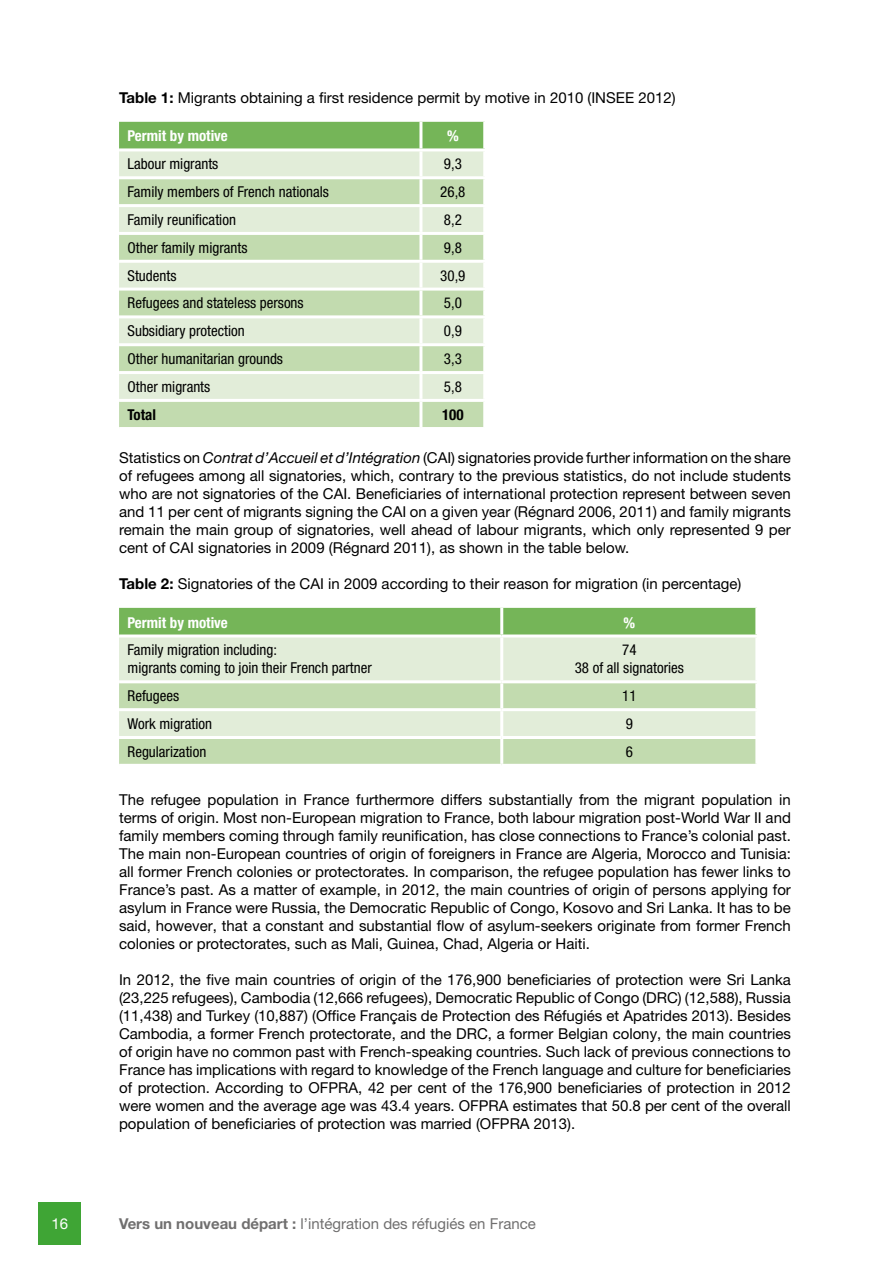
<style>
.page{position:relative;width:893px;height:1263px;background:#fff}
.page>*{position:absolute;margin:0;border:0;box-sizing:border-box;transform-origin:0 0}
.t1{font:15px/18px "Helvetica Neue CE";color:#000;text-align:justify}
.t2{font:condensed 15px/18px "Helvetica Neue CE";color:#000}
.t3{font:15px "Helvetica Neue CE";color:#706f6f}
.t4{font:700 condensed 15px "Helvetica Neue CE";color:#fff}
.t5{font:700 condensed 15px "Helvetica Neue CE";color:#000}
.t6{font:15px "Helvetica Neue CE";color:#fff}
.s1{font-weight:700}
.s2{font-style:italic}
</style>
<div class="page">
<div style="left:119px;top:122px;width:364px;height:26px;background:#75b558"></div>
<div style="left:119px;top:151px;width:364px;height:25px;background:#e2edd9"></div>
<svg style="left:119px;top:179px;width:364px;height:248px;background:#d0e3c2"></svg>
<hr style="left:419px;top:122px;width:3px;height:26px;background:#fff">
<hr style="left:419px;top:151px;width:3px;height:25px;background:#fff">
<hr style="left:419px;top:179px;width:3px;height:25px;background:#fff">
<hr style="left:119px;top:204px;width:302px;height:3px;background:#fff">
<hr style="left:421px;top:204px;width:65px;height:3px;background:#fff">
<hr style="left:419px;top:207px;width:3px;height:25px;background:#fff">
<hr style="left:119px;top:232px;width:302px;height:3px;background:#fff">
<hr style="left:421px;top:232px;width:65px;height:3px;background:#fff">
<hr style="left:419px;top:235px;width:3px;height:25px;background:#fff">
<hr style="left:119px;top:260px;width:302px;height:3px;background:#fff">
<hr style="left:421px;top:260px;width:65px;height:3px;background:#fff">
<hr style="left:419px;top:263px;width:3px;height:25px;background:#fff">
<hr style="left:119px;top:288px;width:302px;height:3px;background:#fff">
<hr style="left:421px;top:288px;width:65px;height:3px;background:#fff">
<hr style="left:419px;top:291px;width:3px;height:24px;background:#fff">
<hr style="left:119px;top:315px;width:302px;height:3px;background:#fff">
<hr style="left:421px;top:315px;width:65px;height:3px;background:#fff">
<hr style="left:419px;top:318px;width:3px;height:25px;background:#fff">
<hr style="left:119px;top:343px;width:302px;height:3px;background:#fff">
<hr style="left:421px;top:343px;width:65px;height:3px;background:#fff">
<hr style="left:419px;top:346px;width:3px;height:25px;background:#fff">
<hr style="left:119px;top:371px;width:302px;height:3px;background:#fff">
<hr style="left:421px;top:371px;width:65px;height:3px;background:#fff">
<hr style="left:419px;top:374px;width:3px;height:25px;background:#fff">
<hr style="left:119px;top:399px;width:302px;height:3px;background:#fff">
<hr style="left:421px;top:399px;width:65px;height:3px;background:#fff">
<hr style="left:419px;top:402px;width:3px;height:25px;background:#fff">
<div style="left:119px;top:608px;width:636px;height:26px;background:#75b558"></div>
<div style="left:119px;top:637px;width:636px;height:43px;background:#e2edd9"></div>
<svg style="left:119px;top:683px;width:636px;height:81px;background:#cde1bd"></svg>
<hr style="left:500px;top:608px;width:3px;height:26px;background:#fff">
<hr style="left:500px;top:637px;width:3px;height:43px;background:#fff">
<hr style="left:500px;top:683px;width:3px;height:25px;background:#fff">
<hr style="left:119px;top:708px;width:383px;height:3px;background:#fff">
<hr style="left:502px;top:708px;width:256px;height:3px;background:#fff">
<hr style="left:500px;top:711px;width:3px;height:25px;background:#fff">
<hr style="left:119px;top:736px;width:383px;height:3px;background:#fff">
<hr style="left:502px;top:736px;width:256px;height:3px;background:#fff">
<hr style="left:500px;top:739px;width:3px;height:25px;background:#fff">
<div style="left:39px;top:1202px;width:42px;height:42px;background:#3fa535"></div>
<p class="t1" style="left:119px;top:89px;width:558px"><span class="s1">Table 1:</span> Migrants obtaining a first residence permit by motive in 2010 (INSEE 2012)</p>
<p class="t4" style="left:128px;top:127px;width:102px">Permit by motive</p>
<p class="t4" style="left:447px;top:127px;width:13px">%</p>
<p class="t2" style="left:128px;top:156px;width:92px">Labour migrants</p>
<p class="t2" style="left:444px;top:156px;width:19px">9,3</p>
<p class="t2" style="left:128px;top:183px;width:203px">Family members of French nationals</p>
<p class="t2" style="left:440px;top:183px;width:27px">26,8</p>
<p class="t2" style="left:128px;top:211px;width:110px">Family reunification</p>
<p class="t2" style="left:444px;top:211px;width:19px">8,2</p>
<p class="t2" style="left:128px;top:239px;width:121px">Other family migrants</p>
<p class="t2" style="left:444px;top:239px;width:19px">9,8</p>
<p class="t2" style="left:128px;top:267px;width:50px">Students</p>
<p class="t2" style="left:440px;top:267px;width:27px">30,9</p>
<p class="t2" style="left:128px;top:295px;width:178px">Refugees and stateless persons</p>
<p class="t2" style="left:444px;top:295px;width:19px">5,0</p>
<p class="t2" style="left:128px;top:322px;width:119px">Subsidiary protection</p>
<p class="t2" style="left:444px;top:322px;width:19px">0,9</p>
<p class="t2" style="left:128px;top:350px;width:157px">Other humanitarian grounds</p>
<p class="t2" style="left:444px;top:350px;width:19px">3,3</p>
<p class="t2" style="left:128px;top:378px;width:84px">Other migrants</p>
<p class="t2" style="left:444px;top:378px;width:19px">5,8</p>
<p class="t5" style="left:128px;top:406px;width:30px">Total</p>
<p class="t5" style="left:442px;top:406px;width:23px">100</p>
<p class="t1" style="left:119px;top:449px;width:673px">Statistics on <span class="s2">Contrat d’Accueil et d’Intégration</span> (CAI) signatories provide further information on the share of refugees among all signatories, which, contrary to the previous statistics, do not include students who are not signatories of the CAI. Beneficiaries of international protection represent between seven and 11 per cent of migrants signing the CAI on a given year (Régnard 2006, 2011) and family migrants remain the main group of signatories, well ahead of labour migrants, which only represented 9 per cent of CAI signatories in 2009 (Régnard 2011), as shown in the table below.</p>
<p class="t1" style="left:119px;top:575px;width:624px"><span class="s1">Table 2:</span> Signatories of the CAI in 2009 according to their reason for migration (in percentage)</p>
<p class="t4" style="left:128px;top:613px;width:102px">Permit by motive</p>
<p class="t4" style="left:623px;top:613px;width:13px">%</p>
<p class="t2" style="left:128px;top:642px;width:246px">Family migration including:<br>migrants coming to join their French partner</p>
<p class="t2" style="left:575px;top:642px;width:111px;text-align:center">74<br>38 of all signatories</p>
<p class="t2" style="left:128px;top:687px;width:53px">Refugees</p>
<p class="t2" style="left:622px;top:687px;width:16px">11</p>
<p class="t2" style="left:128px;top:715px;width:86px">Work migration</p>
<p class="t2" style="left:626px;top:715px;width:9px">9</p>
<p class="t2" style="left:128px;top:743px;width:80px">Regularization</p>
<p class="t2" style="left:626px;top:743px;width:9px">6</p>
<p class="t1" style="left:119px;top:791px;width:673px">The refugee population in France furthermore differs substantially from the migrant population in terms of origin. Most non-European migration to France, both labour migration post-World War II and family members coming through family reunification, has close connections to France’s colonial past.<br>The main non-European countries of origin of foreigners in France are Algeria, Morocco and Tunisia: all former French colonies or protectorates. In comparison, the refugee population has fewer links to France’s past. As a matter of example, in 2012, the main countries of origin of persons applying for asylum in France were Russia, the Democratic Republic of Congo, Kosovo and Sri Lanka. It has to be said, however, that a constant and substantial flow of asylum-seekers originate from former French colonies or protectorates, such as Mali, Guinea, Chad, Algeria or Haiti.</p>
<p class="t1" style="left:119px;top:971px;width:673px">In 2012, the five main countries of origin of the 176,900 beneficiaries of protection were Sri Lanka (23,225 refugees), Cambodia (12,666 refugees), Democratic Republic of Congo (DRC) (12,588), Russia (11,438) and Turkey (10,887) (Office Français de Protection des Réfugiés et Apatrides 2013). Besides Cambodia, a former French protectorate, and the DRC, a former Belgian colony, the main countries of origin have no common past with French-speaking countries. Such lack of previous connections to France has implications with regard to knowledge of the French language and culture for beneficiaries of protection. According to OFPRA, 42 per cent of the 176,900 beneficiaries of protection in 2012 were women and the average age was 43.4 years. OFPRA estimates that 50.8 per cent of the overall population of beneficiaries of protection was married (OFPRA 2013).</p>
<p class="t6" style="left:51px;top:1215px;width:18px">16</p>
<p class="t3" style="left:119px;top:1215px;width:418px"><span class="s1">Vers un nouveau départ :</span> l’intégration des réfugiés en France</p>
</div>
